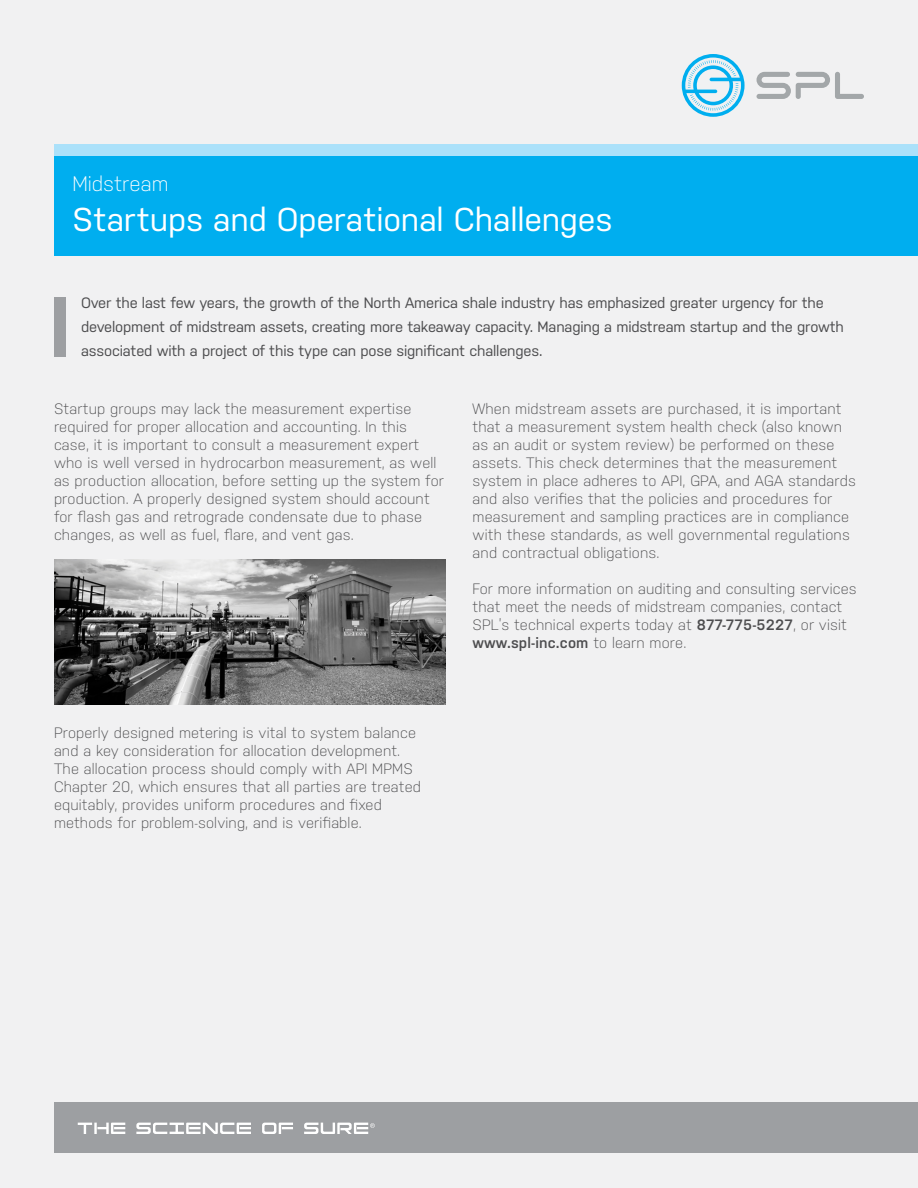
<style>
.page{position:relative;width:918px;height:1188px;background:#f1f1f2}
.page>*{position:absolute;margin:0;border:0;box-sizing:border-box;transform-origin:0 0}
.t1{font:33px "Nudista";letter-spacing:-.005em;color:#fff}
.t2{font:300 21px "Nudista";color:#fff}
.t3{font:300 15px/18px "Nudista";letter-spacing:.01em;color:#4d4d4f}
.t4{font:15px/24px "Nudista";letter-spacing:-.01em;color:#4d4d4f}
.s1{font-weight:600}
</style>
<div class="page">
<svg style="left:682px;top:54px;width:63px;height:63px"></svg>
<svg style="left:757px;top:72px;width:107px;height:27px"></svg>
<div style="left:54px;top:154px;width:864px;height:102px;background:#00aeef"></div>
<div style="left:54px;top:1102px;width:864px;height:51px;background:#9d9fa2"></div>
<svg style="left:78px;top:1123px;width:47px;height:11px"></svg>
<svg style="left:136px;top:1123px;width:115px;height:11px"></svg>
<svg style="left:262px;top:1123px;width:31px;height:11px"></svg>
<svg style="left:304px;top:1123px;width:71px;height:11px"></svg>
<div style="left:54px;top:144px;width:864px;height:12px;background:#abe1fa"></div>
<div style="left:54px;top:297px;width:12px;height:59px;background:#9d9fa2"></div>
<img style="left:54px;top:559px;width:392px;height:146px">
<h2 class="t2" style="left:72px;top:169px;width:98px">Midstream</h2>
<h1 class="t1" style="left:72px;top:195px;width:542px">Startups and Operational Challenges</h1>
<p class="t4" style="left:81px;top:290px;width:764px">Over the last few years, the growth of the North America shale industry has emphasized greater urgency for the development of midstream assets, creating more takeaway capacity. Managing a midstream startup and the growth associated with a project of this type can pose significant challenges.</p>
<p class="t3" style="left:54px;top:399px;width:391px">Startup groups may lack the measurement expertise required for proper allocation and accounting. In this case, it is important to consult a measurement expert who is well versed in hydrocarbon measurement, as well as production allocation, before setting up the system for production. A properly designed system should account for flash gas and retrograde condensate due to phase changes, as well as fuel, flare, and vent gas.</p>
<p class="t3" style="left:472px;top:399px;width:385px">When midstream assets are purchased, it is important that a measurement system health check (also known as an audit or system review) be performed on these assets. This check determines that the measurement system in place adheres to API, GPA, and AGA standards and also verifies that the policies and procedures for measurement and sampling practices are in compliance with these standards, as well governmental regulations and contractual obligations.</p>
<p class="t3" style="left:472px;top:579px;width:386px">For more information on auditing and consulting services that meet the needs of midstream companies, contact SPL’s technical experts today at <span class="s1">877-775-5227</span>, or visit <span class="s1">www.spl-inc.com</span> to learn more.</p>
<p class="t3" style="left:54px;top:723px;width:369px">Properly designed metering is vital to system balance and a key consideration for allocation development.<br>The allocation process should comply with API MPMS Chapter 20, which ensures that all parties are treated equitably, provides uniform procedures and fixed methods for problem-solving, and is verifiable.</p>
</div>
